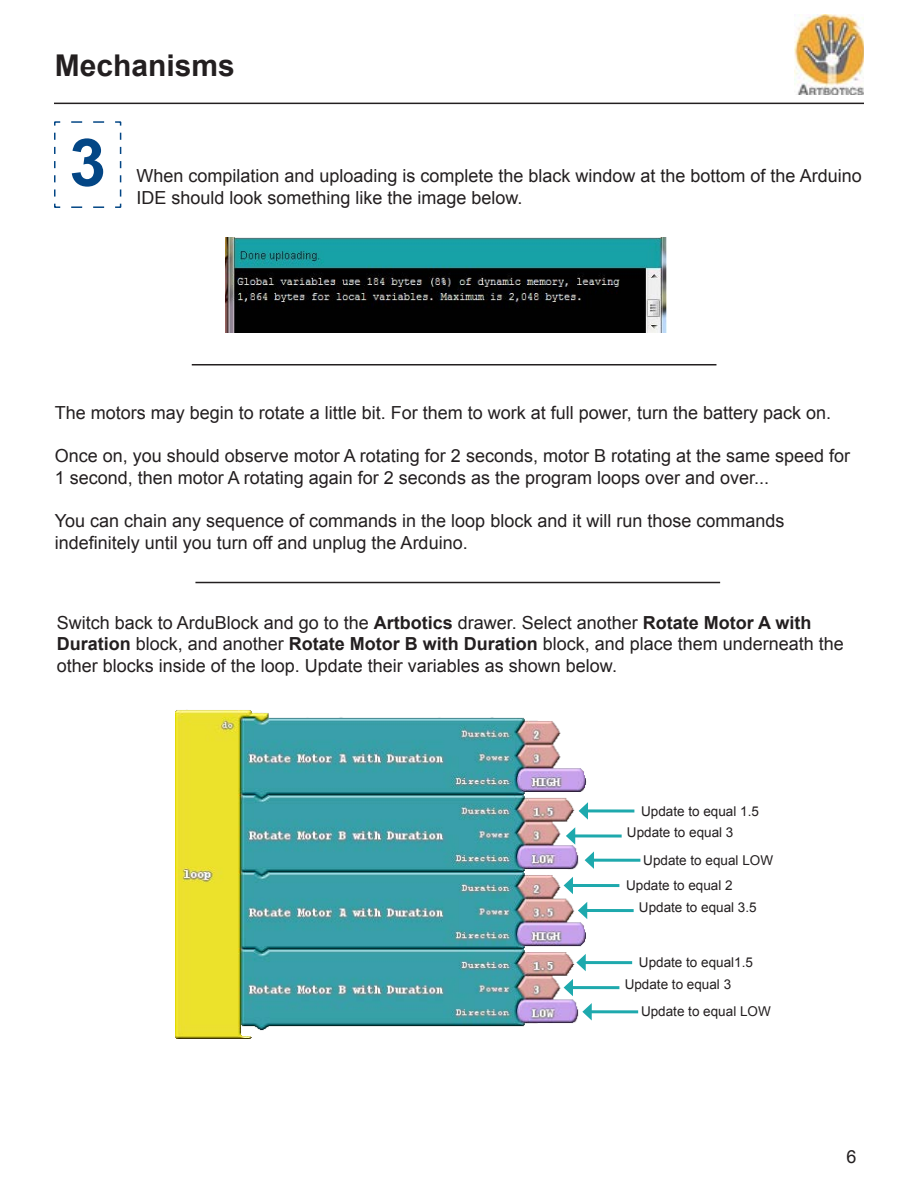
<style>
.page{position:relative;width:918px;height:1188px;background:#fff}
.page>*{position:absolute;margin:0;border:0;box-sizing:border-box;transform-origin:0 0}
.Step_Number{font:700 66px "Arial";color:#034685}
.t1{font:700 30px "Arial";color:#231f20}
.General_Paragraph_le{font:18px/21.6px "Arial";color:#231f20}
.General_Paragraph_le-2{font:13.5px "Arial";color:#231f20}
.s1{font-weight:700}
</style>
<div class="page">
<hr style="left:54px;top:103px;width:810px;height:1px;background:#231f20">
<img style="left:794px;top:14px;width:70px;height:81px">
<img style="left:226px;top:238px;width:441px;height:95px">
<hr style="left:192px;top:364px;width:524px;height:1px;background:#231f20">
<svg style="left:54px;top:121px;width:68px;height:87px"></svg>
<img style="left:176px;top:710px;width:411px;height:328px">
<hr style="left:570px;top:884px;width:49px;height:3px;background:#1ea9ad">
<svg style="left:564px;top:877px;width:9px;height:17px"></svg>
<hr style="left:585px;top:909px;width:49px;height:3px;background:#1ea9ad">
<svg style="left:578px;top:902px;width:9px;height:17px"></svg>
<hr style="left:195px;top:582px;width:525px;height:1px;background:#231f20">
<svg style="left:588px;top:809px;width:46px;height:4px"></svg>
<svg style="left:579px;top:802px;width:9px;height:18px"></svg>
<svg style="left:575px;top:834px;width:47px;height:4px"></svg>
<svg style="left:566px;top:827px;width:9px;height:18px"></svg>
<hr style="left:591px;top:859px;width:49px;height:3px;background:#1ea9ad">
<svg style="left:585px;top:851px;width:9px;height:18px"></svg>
<hr style="left:583px;top:961px;width:49px;height:3px;background:#1ea9ad">
<svg style="left:576px;top:954px;width:10px;height:17px"></svg>
<hr style="left:570px;top:986px;width:49px;height:3px;background:#1ea9ad">
<svg style="left:564px;top:979px;width:9px;height:17px"></svg>
<hr style="left:589px;top:1010px;width:49px;height:3px;background:#1ea9ad">
<svg style="left:582px;top:1003px;width:10px;height:18px"></svg>
<p class="t1" style="left:55px;top:45px;width:182px">Mechanisms</p>
<p class="Step_Number" style="left:69px;top:119px;width:38px">3</p>
<p class="General_Paragraph_le" style="left:136px;top:165px;width:727px">When compilation and uploading is complete the black window at the bottom of the Arduino<br>IDE should look something like the image below.</p>
<p class="General_Paragraph_le" style="left:55px;top:402px;width:778px">The motors may begin to rotate a little bit. For them to work at full power, turn the battery pack on.</p>
<p class="General_Paragraph_le" style="left:55px;top:445px;width:797px">Once on, you should observe motor A rotating for 2 seconds, motor B rotating at the same speed for<br>1 second, then motor A rotating again for 2 seconds as the program loops over and over...</p>
<p class="General_Paragraph_le" style="left:55px;top:510px;width:731px">You can chain any sequence of commands in the loop block and it will run those commands indefinitely until you turn off and unplug the Arduino.</p>
<p class="General_Paragraph_le" style="left:57px;top:612px;width:789px">Switch back to ArduBlock and go to the <span class="s1">Artbotics</span> drawer. Select another <span class="s1">Rotate Motor A with<br>Duration</span> block, and another <span class="s1">Rotate Motor B with Duration</span> block, and place them underneath the other blocks inside of the loop. Update their variables as shown below.</p>
<p class="General_Paragraph_le-2" style="left:641px;top:802px;width:119px">Update to equal 1.5</p>
<p class="General_Paragraph_le-2" style="left:627px;top:823px;width:108px">Update to equal 3</p>
<p class="General_Paragraph_le-2" style="left:643px;top:851px;width:131px">Update to equal LOW</p>
<p class="General_Paragraph_le-2" style="left:626px;top:877px;width:108px">Update to equal 2</p>
<p class="General_Paragraph_le-2" style="left:639px;top:898px;width:119px">Update to equal 3.5</p>
<p class="General_Paragraph_le-2" style="left:639px;top:954px;width:116px">Update to equal1.5</p>
<p class="General_Paragraph_le-2" style="left:625px;top:975px;width:108px">Update to equal 3</p>
<p class="General_Paragraph_le-2" style="left:641px;top:1003px;width:131px">Update to equal LOW</p>
<p class="General_Paragraph_le" style="left:846px;top:1146px;width:12px">6</p>
</div>
